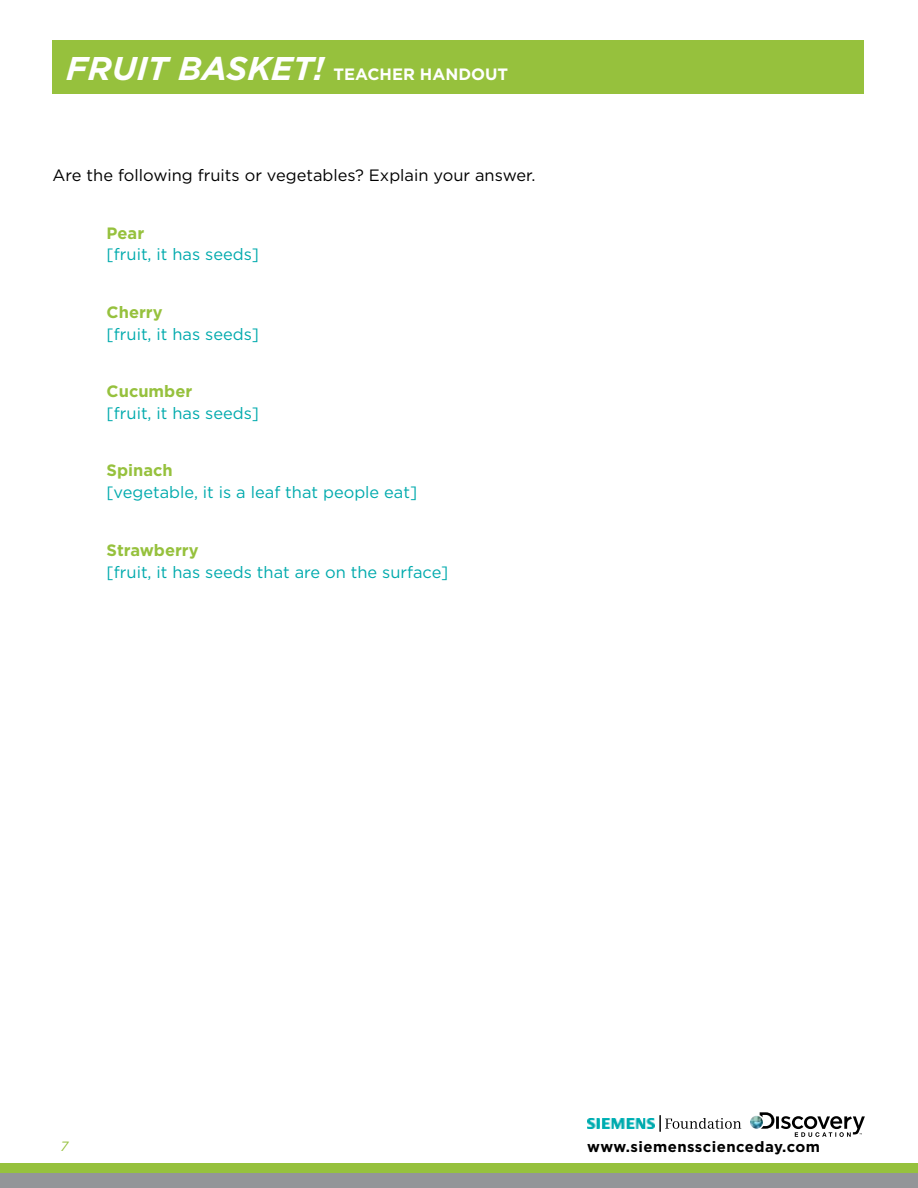
<style>
.page{position:relative;width:918px;height:1188px;background:#fff}
.page>*{position:absolute;margin:0;border:0;box-sizing:border-box;transform-origin:0 0}
.t1{font:16.5px "Gotham";color:#00aaad}
.t2{font:16.5px "Gotham";color:#000}
.t3{font:700 16.5px "Gotham";color:#96c13d}
.t4{font:700 16.5px "Gotham";color:#fff}
.t5{font:700 15px "Gotham";letter-spacing:.03em;color:#000}
.t6{font:italic 13.5px "Gotham";color:#96c13d}
.s1{font-style:italic;font-size:32.85px}
</style>
<div class="page">
<svg style="left:750px;top:1112px;width:115px;height:25px"></svg>
<img style="left:587px;top:1118px;width:68px;height:11px">
<svg style="left:660px;top:1115px;width:81px;height:17px"></svg>
<div style="left:53px;top:40px;width:811px;height:54px;background:#96c13d"></div>
<div style="left:0;top:1164px;width:918px;height:24px;background:#96c13d"></div>
<div style="left:0;top:1174px;width:918px;height:14px;background:#939598"></div>
<p class="t4" style="left:66px;top:65px;width:440px"><span class="s1">FRUIT BASKET!</span> t each er h an do ut</p>
<p class="t2" style="left:53px;top:166px;width:484px">Are the following fruits or vegetables? Explain your answer.</p>
<p class="t3" style="left:107px;top:223px;width:39px">Pear</p>
<p class="t1" style="left:107px;top:245px;width:154px">[fruit, it has seeds]</p>
<p class="t3" style="left:53px;top:302px;width:34px">C</p>
<p class="t3" style="left:119px;top:302px;width:45px">herry</p>
<p class="t1" style="left:107px;top:325px;width:154px">[fruit, it has seeds]</p>
<p class="t3" style="left:53px;top:382px;width:34px">C</p>
<p class="t3" style="left:119px;top:382px;width:75px">ucumber</p>
<p class="t1" style="left:107px;top:404px;width:154px">[fruit, it has seeds]</p>
<p class="t3" style="left:107px;top:461px;width:68px">Spinach</p>
<p class="t1" style="left:107px;top:483px;width:312px">[vegetable, it is a leaf that people eat]</p>
<p class="t3" style="left:107px;top:540px;width:94px">Strawberry</p>
<p class="t1" style="left:107px;top:563px;width:343px">[fruit, it has seeds that are on the surface]</p>
<p class="t6" style="left:60px;top:1138px;width:9px">7</p>
<p class="t5" style="left:587px;top:1138px;width:234px">www.siemensscienceday.com</p>
</div>
